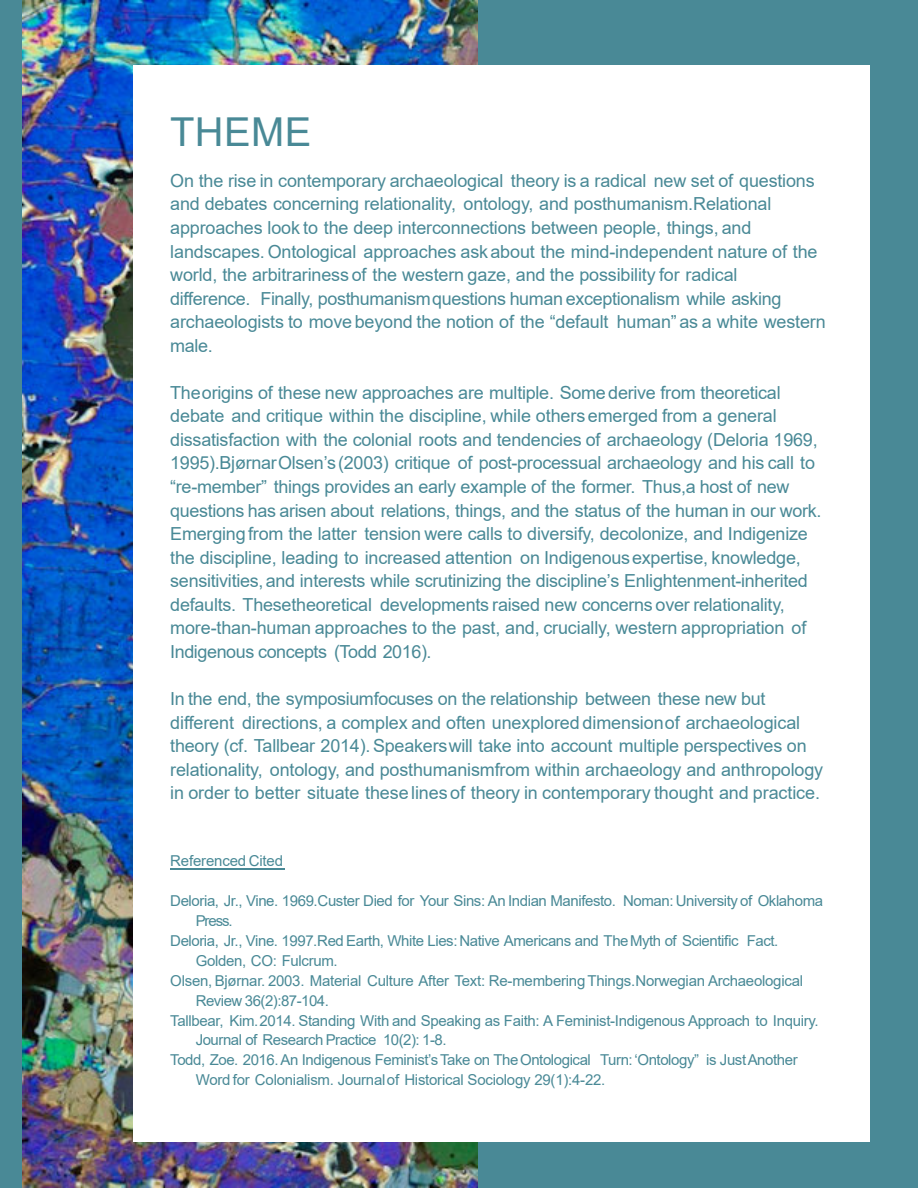
<style>
.page{position:relative;width:918px;height:1188px;background:#498996}
.page>*{position:absolute;margin:0;border:0;box-sizing:border-box;transform-origin:0 0}
.t1{font:39.9px "Arial";letter-spacing:.01em;color:#498996}
.t2{font:18px/23.5px "Arial";letter-spacing:-.01em;color:#498996}
.t3{font:15px "Arial";letter-spacing:-.025em;color:#498996}
</style>
<div class="page">
<img style="left:23px;top:0;width:454px;height:1188px">
<div style="left:133px;top:66px;width:737px;height:1076px;background:#fff"></div>
<hr style="left:170px;top:868px;width:115px;height:2px;background:#498996">
<h1 class="t1" style="left:170px;top:116px;width:143px">THEME</h1>
<p class="t2" style="left:170px;top:170px;width:657px">On the rise in contemporary archaeological theory is a radical new set of questions and debates concerning relationality, ontology, and posthumanism.Relational approaches look to the deep interconnections between people, things, and landscapes. Ontological approaches askabout the mind-independent nature of the world, the arbitrariness of the western gaze, and the possibility for radical<br>difference. Finally, posthumanismquestions human exceptionalism while asking archaeologists to movebeyond the notion of the “default human” as a white western male.</p>
<p class="t2" style="left:170px;top:382px;width:653px">Theorigins of these new approaches are multiple. Somederive from theoretical debate and critique within the discipline, while others emerged from a general dissatisfaction with the colonial roots and tendencies of archaeology (Deloria 1969, 1995).BjørnarOlsen’s(2003) critique of post-processual archaeology and his call to “re-member” things provides an early example of the former. Thus,a host of new questions has arisen about relations, things, and the status of the human in our work.<br>Emergingfrom the latter tension were calls to diversify, decolonize, and Indigenize the discipline, leading to increased attention on Indigenousexpertise, knowledge, sensitivities,and interests while scrutinizing the discipline’s Enlightenment-inherited defaults. Thesetheoretical developments raised new concerns over relationality, more-than-human approaches to the past, and, crucially, western appropriation of Indigenous concepts (Todd 2016).</p>
<p class="t2" style="left:170px;top:689px;width:654px">In the end, the symposiumfocuses on the relationship between these new but different directions, a complex and often unexplored dimensionof archaeological theory (cf. Tallbear 2014).Speakerswill take into account multiple perspectives on relationality, ontology, and posthumanismfrom within archaeology and anthropology in order to better situate theselines of theory in contemporary thought and practice.</p>
<p class="t3" style="left:170px;top:855px;width:114px">Referenced Cited</p>
<p class="t3" style="left:170px;top:895px;width:654px">Deloria, Jr., Vine. 1969.Custer Died for Your Sins: An Indian Manifesto. Noman: University of Oklahoma</p>
<p class="t3" style="left:196px;top:915px;width:38px">Press.</p>
<p class="t3" style="left:170px;top:935px;width:610px">Deloria, Jr., Vine. 1997.Red Earth, White Lies:Native Americans and TheMyth of Scientific Fact.</p>
<p class="t3" style="left:196px;top:955px;width:144px">Golden, CO: Fulcrum.</p>
<p class="t3" style="left:170px;top:975px;width:634px">Olsen, Bjørnar. 2003. Material Culture After Text: Re-membering Things.Norwegian Archaeological</p>
<p class="t3" style="left:196px;top:995px;width:135px">Review 36(2):87-104.</p>
<p class="t3" style="left:170px;top:1015px;width:650px">Tallbear, Kim.2014. Standing With and Speaking as Faith: A Feminist-Indigenous Approach to Inquiry.</p>
<p class="t3" style="left:196px;top:1034px;width:252px">Journal of Research Practice 10(2): 1-8.</p>
<p class="t3" style="left:170px;top:1054px;width:629px">Todd, Zoe. 2016.An Indigenous Feminist’sTake on TheOntological Turn:‘Ontology” is JustAnother</p>
<p class="t3" style="left:196px;top:1074px;width:411px">Word for Colonialism. Journalof Historical Sociology 29(1):4-22.</p>
</div>
